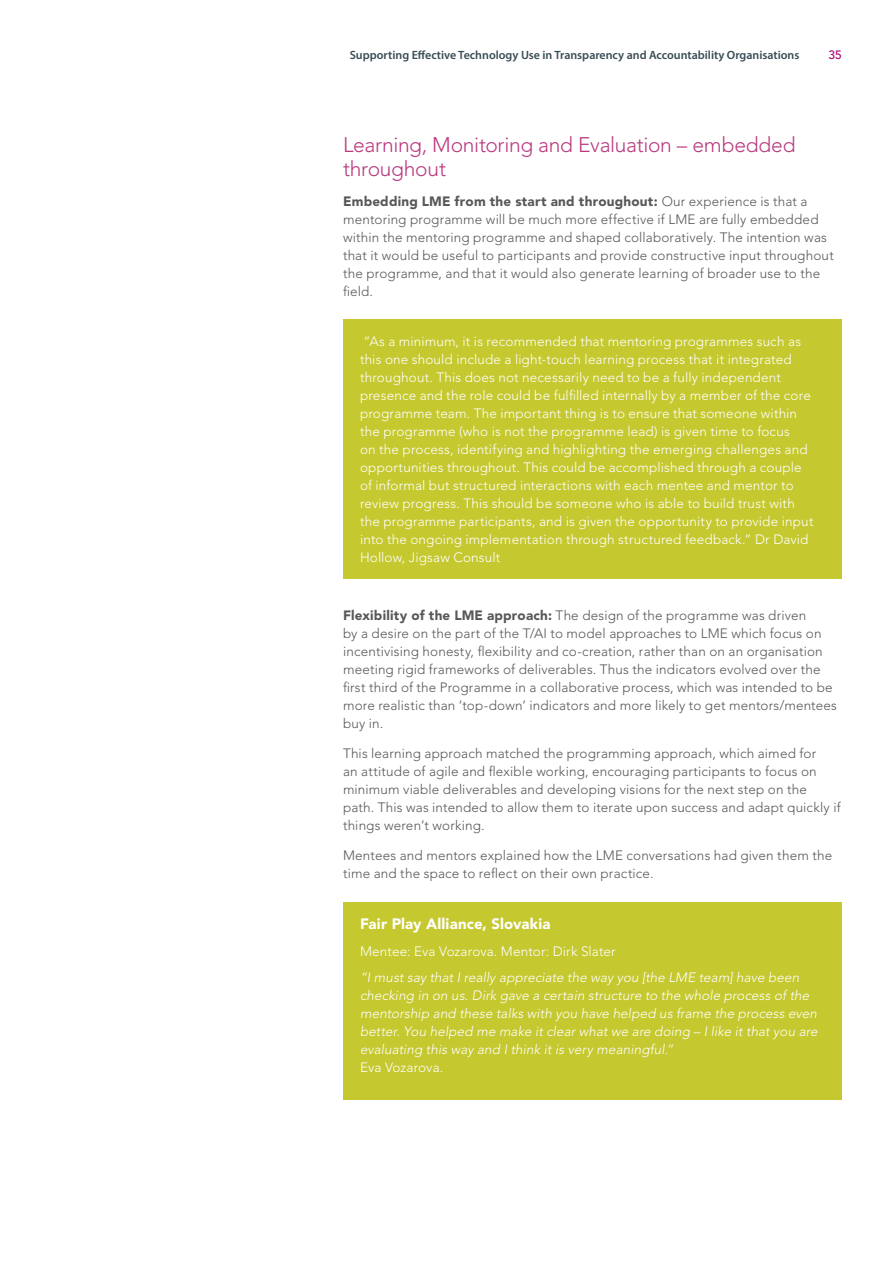
<style>
.page{position:relative;width:893px;height:1263px;background:#fff}
.page>*{position:absolute;margin:0;border:0;box-sizing:border-box;transform-origin:0 0}
.t1{font:300 21px/24px "Avenir LT Std";letter-spacing:-.015em;color:#b93a7f}
.t2{font:900 15px "Avenir LT Std";letter-spacing:.01em;color:#fff}
.t3{font:300 13.5px/18px "Avenir LT Std";letter-spacing:.01em;color:#57585a}
.t4{font:300 13.5px/18px "Avenir LT Std";letter-spacing:.01em;color:#fff}
.t5{font:italic 300 13.5px/18px "Avenir LT Std";letter-spacing:.005em;color:#fff}
.t6{font:600 12px "Myriad Pro";color:#384c56}
.t7{font:500 12px "Avenir LT Std";color:#af016e}
.s1{font-weight:900}
</style>
<div class="page">
<div style="left:343px;top:902px;width:499px;height:197px;background:#c5c82e"></div>
<div style="left:343px;top:320px;width:499px;height:259px;background:#c5c82e"></div>
<p class="t6" style="left:350px;top:48px;width:451px">Supporting Effective Technology Use in Transparency and Accountability Organisations</p>
<p class="t7" style="left:829px;top:48px;width:15px">35</p>
<h1 class="t1" style="left:343px;top:132px;width:454px">Learning, Monitoring and Evaluation – embedded throughout</h1>
<p class="t3" style="left:343px;top:192px;width:492px"><span class="s1">Embedding LME from the start and throughout:</span> Our experience is that a mentoring programme will be much more effective if LME are fully embedded within the mentoring programme and shaped collaboratively. The intention was that it would be useful to participants and provide constructive input throughout the programme, and that it would also generate learning of broader use to the field.</p>
<p class="t4" style="left:360px;top:333px;width:455px">“As a minimum, it is recommended that mentoring programmes such as this one should include a light-touch learning process that it integrated throughout. This does not necessarily need to be a fully independent presence and the role could be fulfilled internally by a member of the core programme team. The important thing is to ensure that someone within the programme (who is not the programme lead) is given time to focus<br>on the process, identifying and highlighting the emerging challenges and opportunities throughout. This could be accomplished through a couple of informal but structured interactions with each mentee and mentor to review progress. This should be someone who is able to build trust with the programme participants, and is given the opportunity to provide input into the ongoing implementation through structured feedback.” Dr David Hollow, Jigsaw Consult</p>
<p class="t3" style="left:343px;top:606px;width:495px"><span class="s1">Flexibility of the LME approach:</span> The design of the programme was driven<br>by a desire on the part of the T/AI to model approaches to LME which focus on incentivising honesty, flexibility and co-creation, rather than on an organisation meeting rigid frameworks of deliverables. Thus the indicators evolved over the first third of the Programme in a collaborative process, which was intended to be more realistic than ‘top-down’ indicators and more likely to get mentors/mentees buy in.</p>
<p class="t3" style="left:343px;top:744px;width:499px">This learning approach matched the programming approach, which aimed for<br>an attitude of agile and flexible working, encouraging participants to focus on minimum viable deliverables and developing visions for the next step on the path. This was intended to allow them to iterate upon success and adapt quickly if things weren’t working.</p>
<p class="t3" style="left:343px;top:846px;width:491px">Mentees and mentors explained how the LME conversations had given them the time and the space to reflect on their own practice.</p>
<p class="t2" style="left:360px;top:915px;width:192px">Fair Play Alliance, Slovakia</p>
<p class="t4" style="left:360px;top:942px;width:257px">Mentee: Eva Vozarova. Mentor: Dirk Slater</p>
<p class="t5" style="left:360px;top:969px;width:459px">“I must say that I really appreciate the way you [the LME team] have been checking in on us. Dirk gave a certain structure to the whole process of the mentorship and these talks with you have helped us frame the process even better. You helped me make it clear what we are doing – I like it that you are evaluating this way and I think it is very meaningful.”</p>
<p class="t4" style="left:360px;top:1059px;width:85px">Eva Vozarova.</p>
</div>
